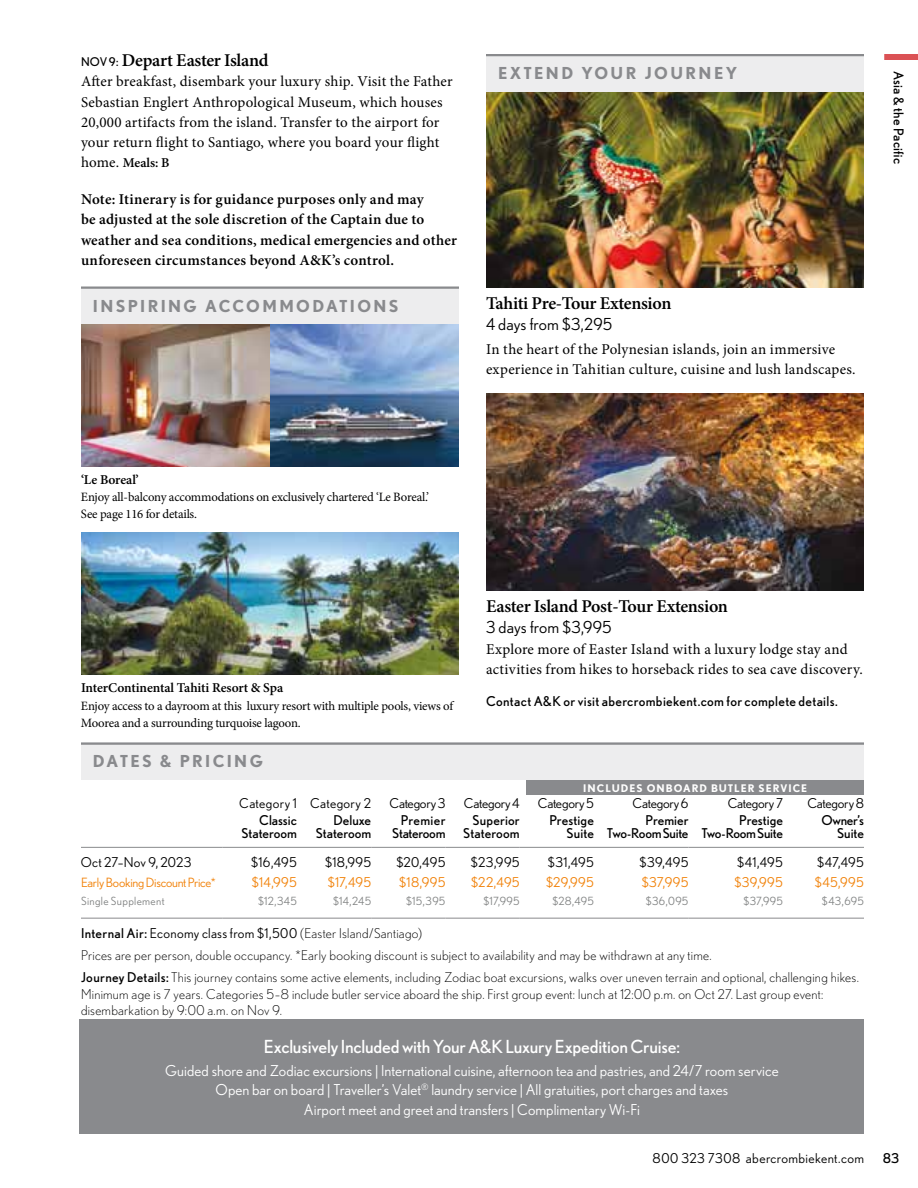
<style>
.page{position:relative;width:918px;height:1188px;background:#fff}
.page>*{position:absolute;margin:0;border:0;box-sizing:border-box;transform-origin:0 0}
.t1{font:600 18px "Minion Pro";letter-spacing:-.02em;color:#000001}
.t2{font:18px "Nobel";letter-spacing:-.01em;color:#fff}
.t3{font:700 16.5px "Nobel";letter-spacing:.14em;color:#898a8d}
.t4{font:16.5px "Nobel";letter-spacing:.005em;color:#000001}
.t5{font:15px/20.2px "Minion Pro";letter-spacing:.015em;color:#000001}
.t6{font:15px/19.5px "Nobel";letter-spacing:.005em;color:#fff;text-align:center}
.t7{font:600 15px/20.2px "Minion Pro";letter-spacing:.015em;color:#000001}
.t8{font:300 13.5px/22.2px "Nobel";letter-spacing:.02em;color:#000001}
.t9{font:13.5px/13.5px "Nobel";color:#000001;text-align:right}
.t10{font:13.5px "Nobel";letter-spacing:.01em;color:#000001}
.t11{font:13.5px "Nobel";letter-spacing:.015em;color:#f18108}
.t12{font:13.5px "Nobel";letter-spacing:.025em;color:#000001}
.t13{font:13.5px "Nobel";letter-spacing:-.02em;color:#000001}
.t14{font:600 13.5px "Minion Pro";letter-spacing:-.005em;color:#000001}
.t15{font:13.5px/13.5px "Nobel";letter-spacing:-.02em;color:#000001;text-align:right}
.t16{font:13.5px "Nobel";letter-spacing:.03em;color:#000001}
.t17{font:13.5px "Nobel";letter-spacing:.02em;color:#000001}
.t18{font:12.75px/17.2px "Minion Pro";letter-spacing:-.015em;color:#000001}
.t19{font:12.75px "Nobel";letter-spacing:-.02em;color:#f18108}
.t20{font:11.25px "Nobel";letter-spacing:.025em;color:#818383}
.t21{font:700 10.5px "Nobel";letter-spacing:.095em;color:#fff}
.s1{font-family:"Nobel";font-weight:400;font-size:12px}
.s2{font-weight:400;font-size:15px}
.s3{font-weight:400}
</style>
<div class="page">
<svg style="left:297px;top:917px;width:149px;height:1px"></svg>
<hr style="left:81px;top:847px;width:142px;height:1px;background:#898a8d">
<hr style="left:223px;top:847px;width:74px;height:1px;background:#898a8d">
<hr style="left:297px;top:847px;width:74px;height:1px;background:#898a8d">
<hr style="left:371px;top:847px;width:75px;height:1px;background:#898a8d">
<hr style="left:446px;top:847px;width:74px;height:1px;background:#898a8d">
<hr style="left:520px;top:847px;width:74px;height:1px;background:#898a8d">
<hr style="left:594px;top:847px;width:94px;height:1px;background:#898a8d">
<hr style="left:688px;top:847px;width:95px;height:1px;background:#898a8d">
<hr style="left:783px;top:847px;width:81px;height:1px;background:#898a8d">
<hr style="left:81px;top:918px;width:142px;height:1px;background:#898a8d">
<hr style="left:223px;top:918px;width:74px;height:1px;background:#898a8d">
<hr style="left:297px;top:918px;width:74px;height:1px;background:#898a8d">
<hr style="left:371px;top:918px;width:75px;height:1px;background:#898a8d">
<hr style="left:446px;top:918px;width:74px;height:1px;background:#898a8d">
<hr style="left:520px;top:918px;width:74px;height:1px;background:#898a8d">
<hr style="left:594px;top:918px;width:94px;height:1px;background:#898a8d">
<hr style="left:688px;top:918px;width:95px;height:1px;background:#898a8d">
<hr style="left:783px;top:918px;width:81px;height:1px;background:#898a8d">
<img style="left:486px;top:92px;width:378px;height:196px">
<div style="left:486px;top:54px;width:378px;height:38px;background:#ededee"></div>
<hr style="left:486px;top:54px;width:378px;height:2px;background:#898a8d">
<img style="left:486px;top:393px;width:378px;height:198px">
<div style="left:80px;top:1019px;width:784px;height:115px;background:#898a8d"></div>
<div style="left:884px;top:54px;width:34px;height:6px;background:#db5255"></div>
<div style="left:81px;top:742px;width:783px;height:38px;background:#ededee"></div>
<hr style="left:81px;top:742px;width:783px;height:3px;background:#898a8d">
<div style="left:526px;top:780px;width:338px;height:15px;background:#898a8d"></div>
<img style="left:81px;top:324px;width:189px;height:142px">
<img style="left:81px;top:532px;width:378px;height:143px">
<img style="left:270px;top:324px;width:189px;height:142px">
<div style="left:81px;top:289px;width:378px;height:35px;background:#ededee"></div>
<hr style="left:81px;top:286px;width:378px;height:3px;background:#898a8d">
<h1 class="t1" style="left:81px;top:50px;width:189px"><span class="s1">NOV 9:</span> Depart Easter Island</h1>
<p class="t5" style="left:81px;top:71px;width:373px">After breakfast, disembark your luxury ship. Visit the Father Sebastian Englert Anthropological Museum, which houses 20,000 artifacts from the island. Transfer to the airport for your return flight to Santiago, where you board your flight</p>
<p class="t14" style="left:81px;top:155px;width:90px"><span class="s2">home.</span> Meals: B</p>
<p class="t7" style="left:81px;top:190px;width:377px">Note: Itinerary is for guidance purposes only and may<br>be adjusted at the sole discretion of the Captain due to weather and sea conditions, medical emergencies and other unforeseen circumstances beyond A&amp;K’s control.</p>
<p class="t3" style="left:93px;top:297px;width:307px">INSPIRING ACCOMMODATIONS</p>
<p class="t3" style="left:498px;top:63px;width:241px">EXTEND YOUR JOURNEY</p>
<h1 class="t1" style="left:486px;top:292px;width:187px">Tahiti Pre-Tour Extension</h1>
<p class="t4" style="left:486px;top:314px;width:128px">4 days from $3,295</p>
<p class="t5" style="left:486px;top:339px;width:371px">In the heart of the Polynesian islands, join an immersive experience in Tahitian culture, cuisine and lush landscapes.</p>
<p class="t17" style="left:907px;top:70px;width:95px;rotate:90deg">Asia &amp; the Pacific</p>
<p class="t14" style="left:81px;top:471px;width:59px">‘Le Boreal’</p>
<p class="t18" style="left:81px;top:488px;width:349px">Enjoy all-balcony accommodations on exclusively chartered ‘Le Boreal.’<br>See page 116 for details.</p>
<p class="t14" style="left:81px;top:680px;width:204px">InterContinental Tahiti Resort &amp; Spa</p>
<p class="t18" style="left:81px;top:697px;width:374px">Enjoy access to a dayroom at this luxury resort with multiple pools, views of<br>Moorea and a surrounding turquoise lagoon.</p>
<h1 class="t1" style="left:486px;top:595px;width:243px">Easter Island Post-Tour Extension</h1>
<p class="t4" style="left:486px;top:617px;width:127px">3 days from $3,995</p>
<p class="t5" style="left:486px;top:639px;width:378px">Explore more of Easter Island with a luxury lodge stay and activities from hikes to horseback rides to sea cave discovery.</p>
<p class="t12" style="left:486px;top:693px;width:353px">Contact A&amp;K or visit abercrombiekent.com for complete details.</p>
<p class="t3" style="left:93px;top:751px;width:171px">DATES &amp; PRICING</p>
<p class="t10" style="left:239px;top:795px;width:59px">Category 1</p>
<p class="t9" style="left:242px;top:813px;width:57px">Classic<br>Stateroom</p>
<p class="t10" style="left:310px;top:795px;width:63px">Category 2</p>
<p class="t9" style="left:316px;top:813px;width:57px">Deluxe<br>Stateroom</p>
<p class="t13" style="left:389px;top:795px;width:58px">Category 3</p>
<p class="t15" style="left:392px;top:813px;width:55px">Premier<br>Stateroom</p>
<p class="t13" style="left:464px;top:795px;width:57px">Category 4</p>
<p class="t9" style="left:463px;top:813px;width:58px">Superior<br>Stateroom</p>
<p class="t21" style="left:583px;top:782px;width:226px">INCLUDES ONBOARD BUTLER SERVICE</p>
<p class="t13" style="left:538px;top:795px;width:58px">Category 5</p>
<p class="t9" style="left:549px;top:813px;width:46px">Prestige<br>Suite</p>
<p class="t13" style="left:633px;top:795px;width:57px">Category 6</p>
<p class="t15" style="left:607px;top:813px;width:83px">Premier<br>Two-Room Suite</p>
<p class="t13" style="left:728px;top:795px;width:57px">Category 7</p>
<p class="t9" style="left:701px;top:813px;width:83px">Prestige<br>Two-Room Suite</p>
<p class="t13" style="left:807px;top:795px;width:58px">Category 8</p>
<p class="t9" style="left:821px;top:813px;width:44px">Owner’s<br>Suite</p>
<p class="t10" style="left:817px;top:854px;width:48px">$47,495</p>
<p class="t11" style="left:815px;top:874px;width:51px">$45,995</p>
<p class="t20" style="left:822px;top:894px;width:44px">$43,695</p>
<p class="t8" style="left:81px;top:922px;width:779px"><span class="s3">Internal Air:</span> <span class="s3">Economy class from $1,500</span> (Easter Island/Santiago)<br>Prices are per person, double occupancy. *Early booking discount is subject to availability and may be withdrawn at any time.<br><span class="s3">Journey Details:</span> This journey contains some active elements, including Zodiac boat excursions, walks over uneven terrain and optional, challenging hikes.</p>
<p class="t8" style="left:81px;top:986px;width:744px;line-height:16.2px">Minimum age is 7 years. Categories 5–8 include butler service aboard the ship. First group event: lunch at 12:00 p.m. on Oct 27. Last group event: disembarkation by 9:00 a.m. on Nov 9.</p>
<p class="t10" style="left:251px;top:854px;width:47px">$16,495</p>
<p class="t11" style="left:252px;top:874px;width:47px">$14,995</p>
<p class="t20" style="left:258px;top:894px;width:40px">$12,345</p>
<p class="t10" style="left:325px;top:854px;width:48px">$18,995</p>
<p class="t11" style="left:328px;top:874px;width:45px">$17,495</p>
<p class="t20" style="left:333px;top:894px;width:40px">$14,245</p>
<p class="t10" style="left:396px;top:854px;width:51px">$20,495</p>
<p class="t11" style="left:399px;top:874px;width:48px">$18,995</p>
<p class="t20" style="left:406px;top:894px;width:41px">$15,395</p>
<p class="t10" style="left:471px;top:854px;width:50px">$23,995</p>
<p class="t11" style="left:471px;top:874px;width:50px">$22,495</p>
<p class="t20" style="left:483px;top:894px;width:38px">$17,995</p>
<p class="t10" style="left:548px;top:854px;width:48px">$31,495</p>
<p class="t11" style="left:546px;top:874px;width:49px">$29,995</p>
<p class="t20" style="left:552px;top:894px;width:43px">$28,495</p>
<p class="t10" style="left:640px;top:854px;width:50px">$39,495</p>
<p class="t11" style="left:642px;top:874px;width:48px">$37,995</p>
<p class="t20" style="left:646px;top:894px;width:44px">$36,095</p>
<p class="t10" style="left:737px;top:854px;width:47px">$41,495</p>
<p class="t11" style="left:734px;top:874px;width:50px">$39,995</p>
<p class="t20" style="left:743px;top:894px;width:41px">$37,995</p>
<p class="t10" style="left:81px;top:854px;width:112px">Oct 27–Nov 9, 2023</p>
<p class="t19" style="left:81px;top:874px;width:136px">Early Booking Discount Price*</p>
<p class="t20" style="left:81px;top:894px;width:85px">Single Supplement</p>
<h1 class="t2" style="left:264px;top:1036px;width:417px">Exclusively Included with Your A&amp;K Luxury Expedition Cruise:</h1>
<p class="t6" style="left:165px;top:1060px;width:615px">Guided shore and Zodiac excursions | International cuisine, afternoon tea and pastries, and 24/7 room service<br>Open bar on board | Traveller’s Valet<sup>®</sup> laundry service | All gratuities, port charges and taxes<br>Airport meet and greet and transfers | Complimentary Wi-Fi</p>
<p class="t16" style="left:653px;top:1150px;width:213px">800 323 7308 abercrombiekent.com</p>
<p class="t9" style="left:883px;top:1151px;width:18px">83</p>
</div>
